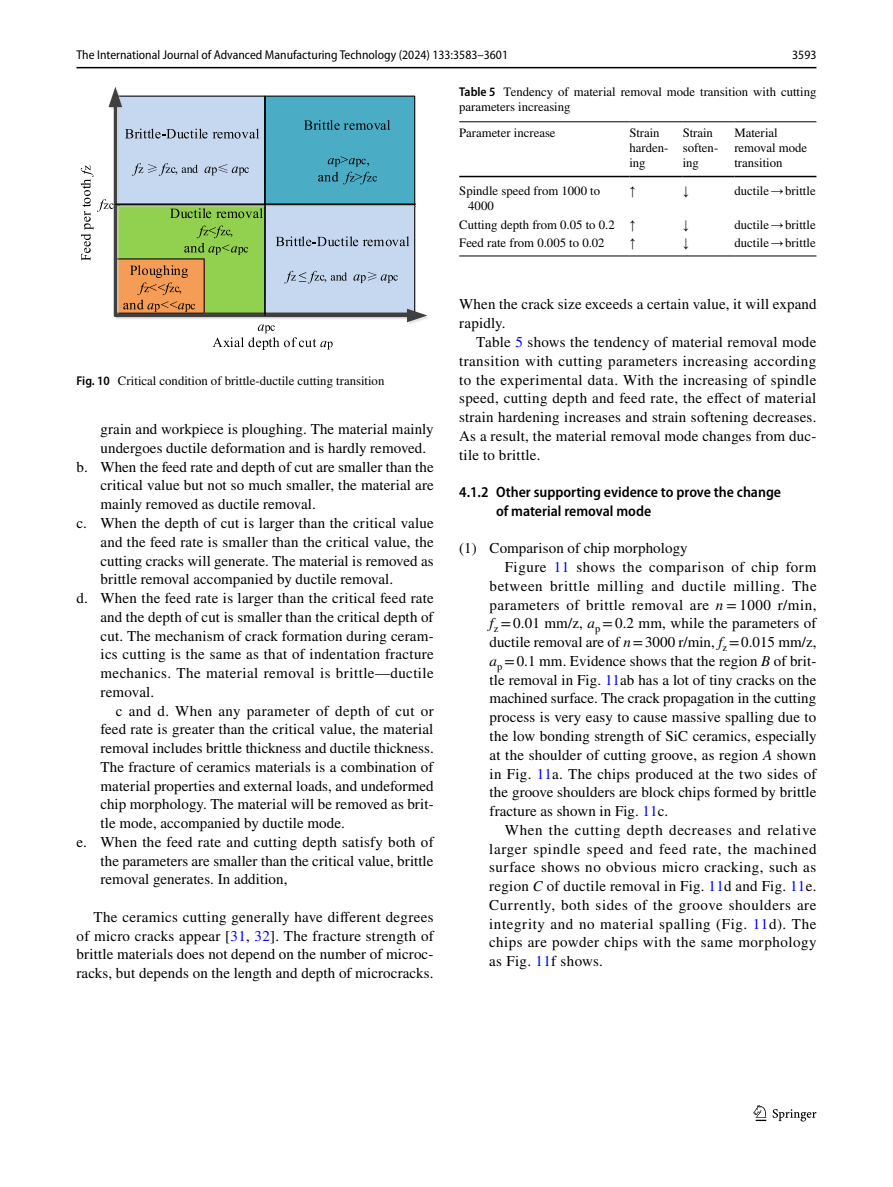
<style>
.page{position:relative;width:893px;height:1187px;background:#fff}
.page>*{position:absolute;margin:0;border:0;box-sizing:border-box;transform-origin:0 0}
.t1{font:15px/18.8px "STIX";letter-spacing:.01em;color:#000;text-align:justify}
.t2{font:15px "STIX";letter-spacing:.035em;color:#000}
.t3{font:15px "STIX";letter-spacing:.04em;color:#000}
.t4{font:15px "STIX";letter-spacing:.03em;color:#000}
.t5{font:15px "STIX";letter-spacing:.045em;color:#000}
.t6{font:600 semi-condensed 15px/18.8px "Myriad Pro";color:#000}
.t7{font:12.75px/15px "STIX";color:#000}
.t8{font:semi-condensed 12.75px "Myriad Pro";color:#000}
.t9{font:12.75px "Times New Roman";color:#000}
.s1{font-family:"Myriad Pro";font-weight:600;font-stretch:semi-condensed}
.s2{color:#00f}
.s3{font-family:"Times New Roman"}
.s4{font-style:italic}
</style>
<div class="page">
<hr style="left:77px;top:67px;width:739px;height:1px;background:#000">
<svg style="left:753px;top:1105px;width:13px;height:15px"></svg>
<svg style="left:773px;top:1109px;width:43px;height:12px"></svg>
<svg style="left:81px;top:87px;width:348px;height:263px"></svg>
<hr style="left:459px;top:121px;width:170px;height:1px;background:#000">
<hr style="left:459px;top:176px;width:170px;height:1px;background:#000">
<hr style="left:629px;top:121px;width:54px;height:1px;background:#000">
<hr style="left:629px;top:176px;width:54px;height:1px;background:#000">
<hr style="left:683px;top:121px;width:51px;height:1px;background:#000">
<hr style="left:683px;top:176px;width:51px;height:1px;background:#000">
<hr style="left:734px;top:121px;width:82px;height:1px;background:#000">
<hr style="left:734px;top:176px;width:82px;height:1px;background:#000">
<hr style="left:459px;top:255px;width:170px;height:1px;background:#000">
<hr style="left:629px;top:255px;width:54px;height:1px;background:#000">
<hr style="left:683px;top:255px;width:51px;height:1px;background:#000">
<hr style="left:734px;top:255px;width:82px;height:1px;background:#000">
<p class="t8" style="left:77px;top:48px;width:433px">The International Journal of Advanced Manufacturing Technology (2024) 133:3583–3601</p>
<p class="t8" style="left:792px;top:48px;width:26px">3593</p>
<p class="t7" style="left:77px;top:374px;width:309px"><span class="s1">Fig. 10</span> Critical condition of brittle-ductile cutting transition</p>
<p class="t1" style="left:101px;top:421px;width:335px">grain and workpiece is ploughing. The material mainly</p>
<p class="t1" style="left:101px;top:439px;width:327px">undergoes ductile deformation and is hardly removed.</p>
<p class="t1" style="left:77px;top:458px;width:359px">b. When the feed rate and depth of cut are smaller than the</p>
<p class="t1" style="left:101px;top:477px;width:335px">critical value but not so much smaller, the material are</p>
<p class="t1" style="left:101px;top:496px;width:217px">mainly removed as ductile removal.</p>
<p class="t1" style="left:77px;top:514px;width:359px">c. When the depth of cut is larger than the critical value</p>
<p class="t1" style="left:101px;top:533px;width:335px">and the feed rate is smaller than the critical value, the</p>
<p class="t1" style="left:101px;top:552px;width:335px">cutting cracks will generate. The material is removed as</p>
<p class="t1" style="left:101px;top:571px;width:294px">brittle removal accompanied by ductile removal.</p>
<p class="t1" style="left:77px;top:589px;width:359px">d. When the feed rate is larger than the critical feed rate</p>
<p class="t1" style="left:101px;top:608px;width:335px">and the depth of cut is smaller than the critical depth of</p>
<p class="t1" style="left:101px;top:627px;width:335px">cut. The mechanism of crack formation during ceram-</p>
<p class="t1" style="left:101px;top:646px;width:335px">ics cutting is the same as that of indentation fracture</p>
<p class="t4" style="left:101px;top:662px;width:335px">mechanics. The material removal is brittle—ductile</p>
<p class="t1" style="left:101px;top:683px;width:55px">removal.</p>
<p class="t4" style="left:116px;top:700px;width:319px">c and d. When any parameter of depth of cut or</p>
<p class="t1" style="left:101px;top:721px;width:334px">feed rate is greater than the critical value, the material</p>
<p class="t1" style="left:101px;top:739px;width:335px">removal includes brittle thickness and ductile thickness.</p>
<p class="t1" style="left:101px;top:758px;width:334px">The fracture of ceramics materials is a combination of</p>
<p class="t1" style="left:101px;top:777px;width:335px">material properties and external loads, and undeformed</p>
<p class="t1" style="left:101px;top:796px;width:335px">chip morphology. The material will be removed as brit-</p>
<p class="t1" style="left:101px;top:814px;width:246px">tle mode, accompanied by ductile mode.</p>
<p class="t1" style="left:77px;top:833px;width:359px">e. When the feed rate and cutting depth satisfy both of</p>
<p class="t1" style="left:101px;top:852px;width:334px">the parameters are smaller than the critical value, brittle</p>
<p class="t1" style="left:101px;top:871px;width:188px">removal generates. In addition,</p>
<p class="t1" style="left:77px;top:908px;width:359px;text-indent:17px">The ceramics cutting generally have different degrees of micro cracks appear [<span class="s2">31</span>, <span class="s2">32</span>]. The fracture strength of brittle materials does not depend on the number of microc&shy;racks, but depends on the length and depth of microcracks.</p>
<p class="t7" style="left:459px;top:85px;width:359px"><span class="s1">Table 5</span> Tendency of material removal mode transition with cutting parameters increasing</p>
<p class="t7" style="left:459px;top:126px;width:98px">Parameter increase</p>
<p class="t7" style="left:629px;top:126px;width:40px">Strain harden&shy;ing</p>
<p class="t7" style="left:683px;top:126px;width:37px">Strain soften&shy;ing</p>
<p class="t7" style="left:734px;top:126px;width:74px">Material removal mode transition</p>
<p class="t7" style="left:468px;top:184px;width:133px;text-indent:-9px">Spindle speed from 1000 to<br>4000</p>
<p class="t9" style="left:629px;top:181px;width:8px">↑</p>
<p class="t9" style="left:683px;top:181px;width:8px">↓</p>
<p class="t7" style="left:734px;top:184px;width:83px">ductile<span class="s3">→</span>brittle</p>
<p class="t7" style="left:459px;top:218px;width:178px">Cutting depth from 0.05 to 0.2 <span class="s3">↑</span></p>
<p class="t9" style="left:683px;top:215px;width:8px">↓</p>
<p class="t7" style="left:734px;top:218px;width:83px">ductile<span class="s3">→</span>brittle</p>
<p class="t7" style="left:459px;top:236px;width:147px">Feed rate from 0.005 to 0.02</p>
<p class="t9" style="left:629px;top:234px;width:8px">↑</p>
<p class="t9" style="left:683px;top:234px;width:8px">↓</p>
<p class="t7" style="left:734px;top:236px;width:83px">ductile<span class="s3">→</span>brittle</p>
<p class="t1" style="left:459px;top:296px;width:359px">When the crack size exceeds a certain value, it will expand rapidly.</p>
<p class="t1" style="left:459px;top:333px;width:359px;text-indent:17px">Table <span class="s2">5</span> shows the tendency of material removal mode transition with cutting parameters increasing according to the experimental data. With the increasing of spindle speed, cutting depth and feed rate, the effect of material strain hardening increases and strain softening decreases.<br>As a result, the material removal mode changes from duc&shy;tile to brittle.</p>
<p class="t6" style="left:496px;top:483px;width:287px;text-indent:-37px">4.1.2 Other supporting evidence to prove the change of material removal mode</p>
<p class="t1" style="left:459px;top:540px;width:230px">(1) Comparison of chip morphology</p>
<p class="t2" style="left:505px;top:556px;width:313px">Figure <span class="s2">11</span> shows the comparison of chip form</p>
<p class="t3" style="left:490px;top:575px;width:329px">between brittle milling and ductile milling. The</p>
<p class="t2" style="left:490px;top:594px;width:328px">parameters of brittle removal are <span class="s4">n</span> = 1000 r/min,</p>
<p class="t1" style="left:490px;top:615px;width:328px"><span class="s4">f</span><sub>z</sub> =0.01 mm/z, <span class="s4">a</span><sub>p</sub> =0.2 mm, while the parameters of</p>
<p class="t1" style="left:490px;top:633px;width:328px">ductile removal are of <span class="s4">n</span>=3000 r/min, <span class="s4">f</span><sub>z</sub> =0.015 mm/z,</p>
<p class="t1" style="left:490px;top:652px;width:328px"><span class="s4">a</span><sub>p</sub> =0.1 mm. Evidence shows that the region <span class="s4">B</span> of brit-</p>
<p class="t1" style="left:490px;top:671px;width:328px">tle removal in Fig. <span class="s2">11</span>ab has a lot of tiny cracks on the</p>
<p class="t1" style="left:490px;top:690px;width:328px">machined surface. The crack propagation in the cutting</p>
<p class="t1" style="left:490px;top:708px;width:328px">process is very easy to cause massive spalling due to</p>
<p class="t1" style="left:490px;top:727px;width:329px">the low bonding strength of SiC ceramics, especially</p>
<p class="t1" style="left:490px;top:746px;width:328px">at the shoulder of cutting groove, as region <span class="s4">A</span> shown</p>
<p class="t1" style="left:490px;top:765px;width:328px">in Fig. <span class="s2">11</span>a. The chips produced at the two sides of</p>
<p class="t1" style="left:490px;top:783px;width:328px">the groove shoulders are block chips formed by brittle</p>
<p class="t1" style="left:490px;top:802px;width:180px">fracture as shown in Fig. <span class="s2">11</span>c.</p>
<p class="t5" style="left:505px;top:819px;width:313px">When the cutting depth decreases and relative</p>
<p class="t5" style="left:489px;top:838px;width:329px">larger spindle speed and feed rate, the machined</p>
<p class="t2" style="left:489px;top:856px;width:329px">surface shows no obvious micro cracking, such as</p>
<p class="t1" style="left:489px;top:877px;width:329px">region <span class="s4">C</span> of ductile removal in Fig. <span class="s2">11</span>d and Fig. <span class="s2">11</span>e.</p>
<p class="t3" style="left:489px;top:894px;width:329px">Currently, both sides of the groove shoulders are</p>
<p class="t3" style="left:489px;top:913px;width:329px">integrity and no material spalling (Fig. <span class="s2">11</span>d). The</p>
<p class="t2" style="left:489px;top:931px;width:329px">chips are powder chips with the same morphology</p>
<p class="t1" style="left:489px;top:952px;width:115px">as Fig. <span class="s2">11</span>f shows.</p>
</div>
